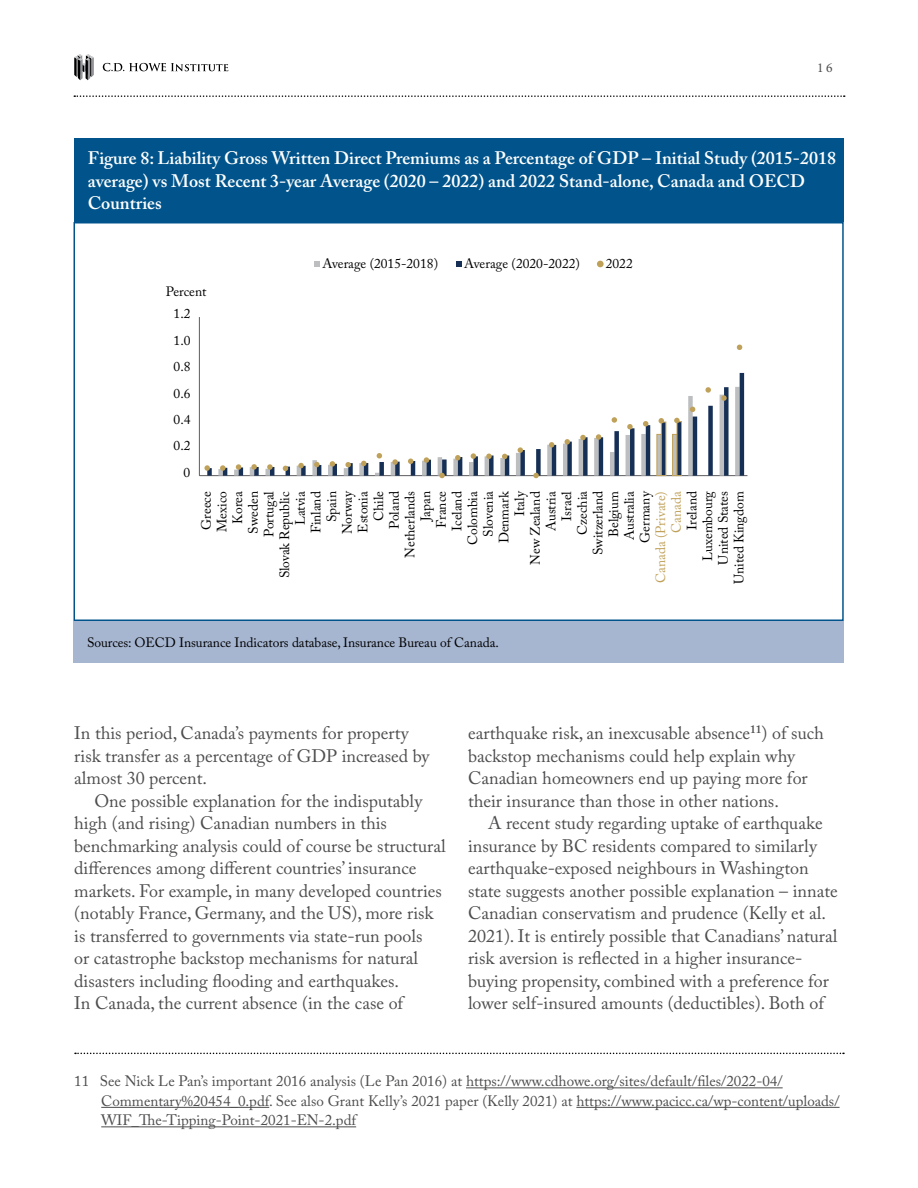
<style>
.page{position:relative;width:918px;height:1188px;background:#fff}
.page>*{position:absolute;margin:0;border:0;box-sizing:border-box;transform-origin:0 0}
.t1{font:18px/22.5px "Adobe Caslon Pro";color:#4d4d4f}
.t2{font:600 18px/22.5px "Adobe Caslon Pro";color:#fff}
.t3{font:15px/19.5px "Adobe Caslon Pro";color:#4d4d4f}
.t4{font:13.5px/15.6px "Adobe Caslon Pro";letter-spacing:-.005em;color:#000;text-align:right}
.t5{font:13.5px/15.6px "Adobe Caslon Pro";letter-spacing:-.005em;color:#c0a15a;text-align:right}
.t6{font:13.5px "Minion Pro";color:#4d4d4f}
</style>
<div class="page">
<svg style="left:74px;top:95px;width:771px;height:2px"></svg>
<svg style="left:74px;top:54px;width:20px;height:26px"></svg>
<svg style="left:103px;top:63px;width:125px;height:8px"></svg>
<svg style="left:75px;top:1053px;width:769px;height:1px"></svg>
<hr style="left:466px;top:1087px;width:317px;height:1px;background:#4d4d4f">
<hr style="left:101px;top:1107px;width:168px;height:1px;background:#4d4d4f">
<hr style="left:576px;top:1107px;width:264px;height:1px;background:#4d4d4f">
<hr style="left:101px;top:1126px;width:255px;height:1px;background:#4d4d4f">
<div style="left:74px;top:222px;width:770px;height:399px;background:#fff;border:2px solid #00548b"></div>
<div style="left:74px;top:138px;width:770px;height:84px;background:#00548b"></div>
<svg style="left:314px;top:261px;width:6px;height:6px"></svg>
<svg style="left:456px;top:261px;width:6px;height:6px"></svg>
<div style="left:597px;top:261px;width:7px;height:6px;background:#c0a15a;border-radius:50%"></div>
<hr style="left:199px;top:317px;width:1px;height:159px;background:#6d6e71">
<hr style="left:199px;top:475px;width:548px;height:1px;background:#6d6e71">
<svg style="left:657px;top:434px;width:4px;height:42px"></svg>
<svg style="left:672px;top:434px;width:5px;height:42px"></svg>
<div style="left:735px;top:387px;width:5px;height:89px;background:#bcbec0"></div>
<hr style="left:720px;top:395px;width:4px;height:81px;background:#bcbec0">
<div style="left:688px;top:396px;width:5px;height:80px;background:#bcbec0"></div>
<div style="left:641px;top:434px;width:5px;height:42px;background:#bcbec0"></div>
<hr style="left:626px;top:435px;width:4px;height:41px;background:#bcbec0">
<div style="left:594px;top:438px;width:5px;height:38px;background:#bcbec0"></div>
<hr style="left:579px;top:439px;width:4px;height:37px;background:#bcbec0">
<hr style="left:563px;top:444px;width:4px;height:32px;background:#bcbec0">
<div style="left:547px;top:445px;width:5px;height:31px;background:#bcbec0"></div>
<hr style="left:610px;top:452px;width:4px;height:24px;background:#bcbec0">
<hr style="left:516px;top:453px;width:4px;height:23px;background:#bcbec0">
<hr style="left:485px;top:456px;width:4px;height:20px;background:#bcbec0">
<hr style="left:438px;top:457px;width:4px;height:19px;background:#bcbec0">
<div style="left:500px;top:458px;width:5px;height:18px;background:#bcbec0"></div>
<div style="left:453px;top:459px;width:5px;height:17px;background:#bcbec0"></div>
<div style="left:312px;top:460px;width:5px;height:16px;background:#bcbec0"></div>
<div style="left:422px;top:461px;width:5px;height:15px;background:#bcbec0"></div>
<hr style="left:469px;top:462px;width:4px;height:14px;background:#bcbec0">
<hr style="left:391px;top:462px;width:4px;height:14px;background:#bcbec0">
<div style="left:359px;top:463px;width:5px;height:13px;background:#bcbec0"></div>
<div style="left:328px;top:465px;width:5px;height:11px;background:#bcbec0"></div>
<hr style="left:297px;top:466px;width:4px;height:10px;background:#bcbec0">
<svg style="left:375px;top:473px;width:4px;height:3px"></svg>
<svg style="left:661px;top:422px;width:5px;height:54px"></svg>
<svg style="left:677px;top:421px;width:5px;height:55px"></svg>
<hr style="left:740px;top:373px;width:4px;height:103px;background:#152f55">
<div style="left:724px;top:387px;width:5px;height:89px;background:#152f55"></div>
<div style="left:708px;top:406px;width:5px;height:70px;background:#152f55"></div>
<hr style="left:693px;top:417px;width:4px;height:59px;background:#152f55">
<hr style="left:646px;top:425px;width:4px;height:51px;background:#152f55">
<div style="left:630px;top:428px;width:5px;height:48px;background:#152f55"></div>
<div style="left:614px;top:431px;width:5px;height:45px;background:#152f55"></div>
<hr style="left:599px;top:437px;width:4px;height:39px;background:#152f55">
<div style="left:583px;top:437px;width:5px;height:39px;background:#152f55"></div>
<div style="left:567px;top:442px;width:5px;height:34px;background:#152f55"></div>
<hr style="left:552px;top:445px;width:4px;height:31px;background:#152f55">
<div style="left:536px;top:449px;width:5px;height:27px;background:#152f55"></div>
<div style="left:520px;top:450px;width:5px;height:26px;background:#152f55"></div>
<hr style="left:505px;top:456px;width:4px;height:20px;background:#152f55">
<div style="left:489px;top:456px;width:5px;height:20px;background:#152f55"></div>
<div style="left:473px;top:456px;width:5px;height:20px;background:#152f55"></div>
<hr style="left:458px;top:457px;width:4px;height:19px;background:#152f55">
<div style="left:442px;top:460px;width:5px;height:16px;background:#152f55"></div>
<hr style="left:427px;top:460px;width:4px;height:16px;background:#152f55">
<hr style="left:411px;top:461px;width:4px;height:15px;background:#152f55">
<div style="left:395px;top:462px;width:5px;height:14px;background:#152f55"></div>
<div style="left:379px;top:462px;width:5px;height:14px;background:#152f55"></div>
<hr style="left:364px;top:463px;width:4px;height:13px;background:#152f55">
<div style="left:348px;top:463px;width:5px;height:13px;background:#152f55"></div>
<hr style="left:333px;top:464px;width:4px;height:12px;background:#152f55">
<hr style="left:317px;top:465px;width:4px;height:11px;background:#152f55">
<div style="left:301px;top:466px;width:5px;height:10px;background:#152f55"></div>
<div style="left:254px;top:467px;width:5px;height:9px;background:#152f55"></div>
<div style="left:207px;top:468px;width:5px;height:8px;background:#152f55"></div>
<svg style="left:204px;top:465px;width:6px;height:6px"></svg>
<svg style="left:218px;top:465px;width:9px;height:11px"></svg>
<svg style="left:234px;top:464px;width:9px;height:12px"></svg>
<svg style="left:250px;top:464px;width:7px;height:12px"></svg>
<svg style="left:266px;top:464px;width:8px;height:12px"></svg>
<svg style="left:283px;top:466px;width:7px;height:10px"></svg>
<svg style="left:298px;top:463px;width:6px;height:5px"></svg>
<svg style="left:314px;top:462px;width:6px;height:5px"></svg>
<svg style="left:330px;top:461px;width:5px;height:6px"></svg>
<svg style="left:344px;top:462px;width:7px;height:14px"></svg>
<svg style="left:361px;top:461px;width:5px;height:5px"></svg>
<svg style="left:377px;top:453px;width:5px;height:6px"></svg>
<svg style="left:392px;top:459px;width:6px;height:6px"></svg>
<svg style="left:408px;top:459px;width:5px;height:5px"></svg>
<svg style="left:424px;top:457px;width:5px;height:6px"></svg>
<svg style="left:439px;top:473px;width:6px;height:5px"></svg>
<svg style="left:455px;top:455px;width:6px;height:5px"></svg>
<svg style="left:471px;top:453px;width:5px;height:6px"></svg>
<svg style="left:486px;top:454px;width:6px;height:5px"></svg>
<svg style="left:502px;top:454px;width:5px;height:5px"></svg>
<svg style="left:518px;top:447px;width:5px;height:6px"></svg>
<svg style="left:533px;top:473px;width:6px;height:5px"></svg>
<svg style="left:549px;top:442px;width:5px;height:6px"></svg>
<svg style="left:565px;top:439px;width:5px;height:6px"></svg>
<svg style="left:580px;top:435px;width:6px;height:5px"></svg>
<svg style="left:596px;top:434px;width:5px;height:6px"></svg>
<svg style="left:612px;top:417px;width:5px;height:6px"></svg>
<svg style="left:627px;top:424px;width:6px;height:5px"></svg>
<svg style="left:643px;top:421px;width:5px;height:6px"></svg>
<svg style="left:659px;top:418px;width:5px;height:6px"></svg>
<svg style="left:674px;top:418px;width:6px;height:5px"></svg>
<svg style="left:690px;top:407px;width:5px;height:5px"></svg>
<svg style="left:705px;top:387px;width:6px;height:6px"></svg>
<svg style="left:721px;top:395px;width:6px;height:6px"></svg>
<svg style="left:737px;top:345px;width:5px;height:5px"></svg>
<div style="left:74px;top:621px;width:770px;height:42px;background:#a6b5d0"></div>
<p class="t6" style="left:817px;top:59px;width:17px">16</p>
<p class="t2" style="left:88px;top:147px;width:750px">Figure 8: Liability Gross Written Direct Premiums as a Percentage of GDP – Initial Study (2015-2018 average) vs Most Recent 3-year Average (2020 – 2022) and 2022 Stand-alone, Canada and OECD<br>Countries</p>
<p class="t4" style="left:166px;top:284px;width:42px">Percent</p>
<p class="t4" style="left:174px;top:306px;width:19px">1.2</p>
<p class="t4" style="left:174px;top:332px;width:19px">1.0</p>
<p class="t4" style="left:174px;top:359px;width:19px">0.8</p>
<p class="t4" style="left:174px;top:385px;width:19px">0.6</p>
<p class="t4" style="left:174px;top:412px;width:19px">0.4</p>
<p class="t4" style="left:174px;top:438px;width:19px">0.2</p>
<p class="t4" style="left:184px;top:464px;width:8px">0</p>
<p class="t4" style="left:322px;top:255px;width:117px">Average (2015-2018)</p>
<p class="t4" style="left:464px;top:255px;width:117px">Average (2020-2022)</p>
<p class="t4" style="left:606px;top:255px;width:29px">2022</p>
<p class="t4" style="left:198px;top:578px;width:89px;rotate:-90deg">Greece<br>Mexico<br>Korea<br>Sweden<br>Portugal<br>Slovak Republic<br>Latvia<br>Finland<br>Spain<br>Norway<br>Estonia<br>Chile<br>Poland<br>Netherlands<br>Japan<br>France<br>Iceland<br>Colombia<br>Slovenia<br>Denmark<br>Italy<br>New Zealand<br>Austria<br>Israel<br>Czechia<br>Switzerland<br>Belgium<br>Australia<br>Germany</p>
<p class="t5" style="left:653px;top:583px;width:93px;rotate:-90deg">Canada (Private)<br>Canada</p>
<p class="t4" style="left:684px;top:584px;width:94px;rotate:-90deg">Ireland<br>Luxembourg<br>United States<br>United Kingdom</p>
<p class="t4" style="left:87px;top:635px;width:413px">Sources: OECD Insurance Indicators database, Insurance Bureau of Canada.</p>
<p class="t1" style="left:74px;top:722px;width:357px">In this period, Canada’s payments for property risk transfer as a percentage of GDP increased by almost 30 percent.</p>
<p class="t1" style="left:74px;top:789px;width:373px;text-indent:20px">One possible explanation for the indisputably high (and rising) Canadian numbers in this benchmarking analysis could of course be structural differences among different countries’ insurance markets. For example, in many developed countries (notably France, Germany, and the US), more risk is transferred to governments via state-run pools<br>or catastrophe backstop mechanisms for natural disasters including flooding and earthquakes.<br>In Canada, the current absence (in the case of</p>
<p class="t1" style="left:468px;top:722px;width:357px">earthquake risk, an inexcusable absence<sup>11</sup>) of such backstop mechanisms could help explain why Canadian homeowners end up paying more for their insurance than those in other nations.</p>
<p class="t1" style="left:468px;top:812px;width:371px;text-indent:20px">A recent study regarding uptake of earthquake insurance by BC residents compared to similarly earthquake-exposed neighbours in Washington state suggests another possible explanation – innate Canadian conservatism and prudence (Kelly et al.<br>2021). It is entirely possible that Canadians’ natural risk aversion is reflected in a higher insurance&shy;buying propensity, combined with a preference for lower self-insured amounts (deductibles). Both of</p>
<p class="t3" style="left:101px;top:1071px;width:740px;text-indent:-27px">11 See Nick Le Pan’s important 2016 analysis (Le Pan 2016) at https://www.cdhowe.org/sites/default/files/2022-04/<br>Commentary%20454_0.pdf. See also Grant Kelly’s 2021 paper (Kelly 2021) at https://www.pacicc.ca/wp-content/uploads/<br>WIF_The-Tipping-Point-2021-EN-2.pdf</p>
</div>
